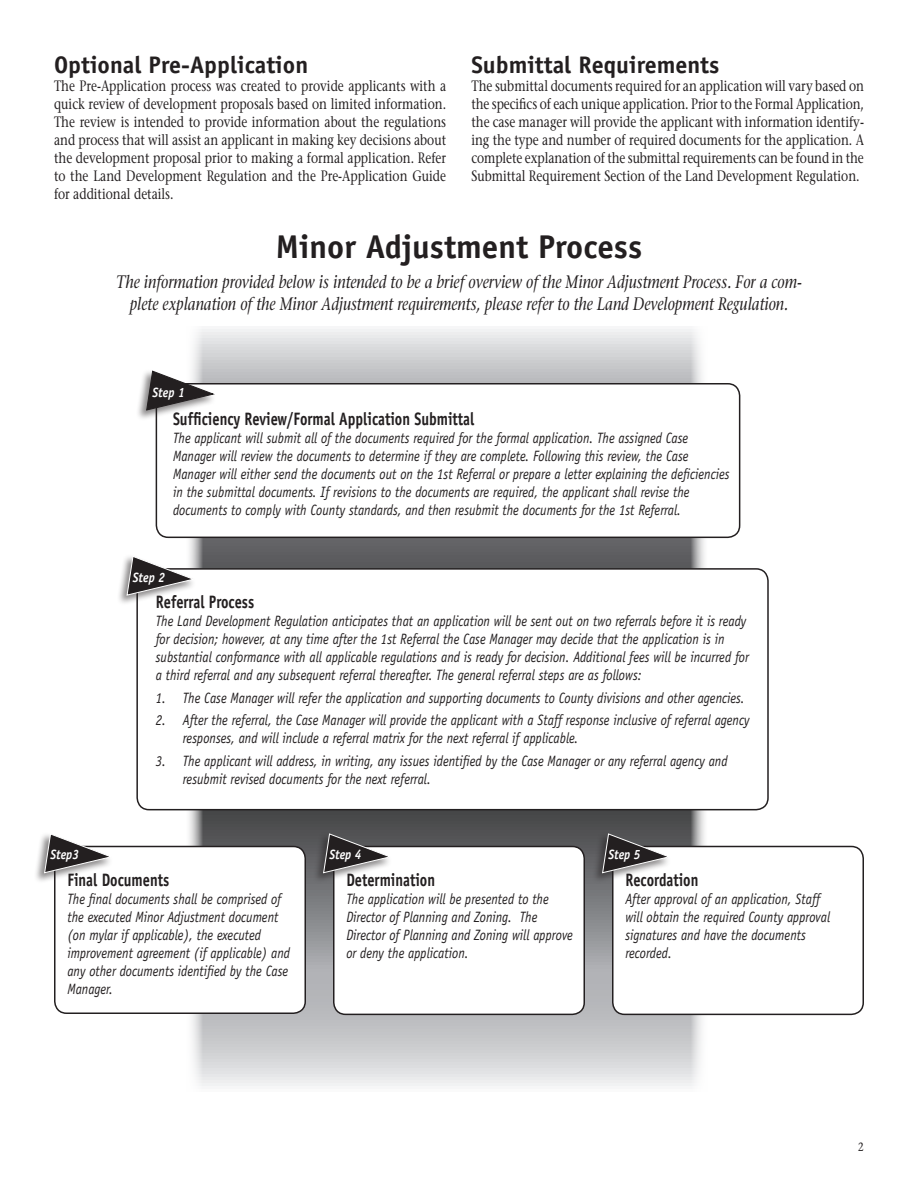
<style>
.page{position:relative;width:918px;height:1188px;background:#fff}
.page>*{position:absolute;margin:0;border:0;box-sizing:border-box;transform-origin:0 0}
.t1{font:700 33px "Officina Sans";color:#231f20}
.t2{font:700 24px "Officina Sans";color:#231f20}
.b{font:italic 18px/21.6px "Stone Serif";color:#231f20;text-align:center;scale:.8 1}
.h_steps{font:700 18px "Officina Sans";color:#231f20;scale:.8 1}
.b_steps{font:italic 15px/18px "Officina Sans";color:#231f20;scale:.86 1}
.b-2{font:15px/18px "Stone Serif";color:#231f20;text-align:justify;scale:.8 1}
.t3{font:italic 700 13.5px "Officina Sans";color:#fff;scale:.88 1}
.t4{font:12px "Stone Serif";color:#231f20;scale:.8 1}
</style>
<div class="page">
<svg style="left:185px;top:329px;width:523px;height:757px;background:#aaabad"></svg>
<div style="left:156px;top:384px;width:584px;height:153px;background:#fff;border-radius:12px"></div>
<div style="left:156px;top:383px;width:584px;height:155px;border:2px solid #231f20;border-radius:12px"></div>
<div style="left:55px;top:847px;width:250px;height:166px;background:#fff;border-radius:12px"></div>
<div style="left:54px;top:846px;width:252px;height:168px;border:2px solid #231f20;border-radius:12px"></div>
<div style="left:334px;top:847px;width:250px;height:167px;background:#fff;border-radius:12px"></div>
<div style="left:333px;top:846px;width:252px;height:169px;border:2px solid #231f20;border-radius:12px"></div>
<div style="left:613px;top:847px;width:250px;height:167px;background:#fff;border-radius:12px"></div>
<div style="left:612px;top:846px;width:252px;height:169px;border:2px solid #231f20;border-radius:12px"></div>
<div style="left:137px;top:569px;width:631px;height:241px;background:#fff;border-radius:12px"></div>
<div style="left:136px;top:568px;width:633px;height:242px;border:2px solid #231f20;border-radius:12px"></div>
<div style="left:136px;top:369px;width:80px;height:52px;background:#231f20;opacity:.53"></div>
<svg style="left:145px;top:370px;width:72px;height:41px"></svg>
<div style="left:34px;top:831px;width:80px;height:53px;background:#231f20;opacity:.53"></div>
<svg style="left:44px;top:833px;width:70px;height:41px"></svg>
<div style="left:313px;top:831px;width:80px;height:53px;background:#231f20;opacity:.53"></div>
<svg style="left:323px;top:833px;width:70px;height:41px;background:#6d6b6c"></svg>
<div style="left:592px;top:831px;width:80px;height:53px;background:#231f20;opacity:.53"></div>
<svg style="left:602px;top:833px;width:70px;height:41px;background:#6d6b6c"></svg>
<div style="left:116px;top:554px;width:80px;height:52px;background:#231f20;opacity:.53"></div>
<svg style="left:126px;top:555px;width:70px;height:41px"></svg>
<p class="t2" style="left:54px;top:50px;width:256px">Optional Pre-Application</p>
<p class="b-2" style="left:54px;top:77px;width:492px">The Pre-Application process was created to provide applicants with a quick review of development proposals based on limited information.<br>The review is intended to provide information about the regulations and process that will assist an applicant in making key decisions about the development proposal prior to making a formal application. Refer to the Land Development Regulation and the Pre-Application Guide for additional details.</p>
<p class="t2" style="left:471px;top:50px;width:249px">Submittal Requirements</p>
<p class="b-2" style="left:471px;top:77px;width:492px">The submittal documents required for an application will vary based on the specifics of each unique application. Prior to the Formal Application, the case manager will provide the applicant with information identify&shy;ing the type and number of required documents for the application. A complete explanation of the submittal requirements can be found in the Submittal Requirement Section of the Land Development Regulation.</p>
<p class="t1" style="left:276px;top:226px;width:368px">Minor Adjustment Process</p>
<p class="b" style="left:116px;top:271px;width:859px">The information provided below is intended to be a brief overview of the Minor Adjustment Process. For a com&shy;plete explanation of the Minor Adjustment requirements, please refer to the Land Development Regulation.</p>
<p class="t3" style="left:153px;top:384px;width:38px">Step 1</p>
<p class="h_steps" style="left:173px;top:408px;width:378px">Sufficiency Review/Formal Application Submittal</p>
<p class="b_steps" style="left:173px;top:429px;width:649px">The applicant will submit all of the documents required for the formal application. The assigned Case Manager will review the documents to determine if they are complete. Following this review, the Case Manager will either send the documents out on the 1st Referral or prepare a letter explaining the deficiencies in the submittal documents. If revisions to the documents are required, the applicant shall revise the documents to comply with County standards, and then resubmit the documents for the 1st Referral.</p>
<p class="t3" style="left:133px;top:569px;width:38px">Step 2</p>
<p class="h_steps" style="left:156px;top:591px;width:125px">Referral Process</p>
<p class="b_steps" style="left:156px;top:612px;width:691px">The Land Development Regulation anticipates that an application will be sent out on two referrals before it is ready for decision; however, at any time after the 1st Referral the Case Manager may decide that the application is in substantial conformance with all applicable regulations and is ready for decision. Additional fees will be incurred for a third referral and any subsequent referral thereafter. The general referral steps are as follows:</p>
<p class="b_steps" style="left:156px;top:689px;width:686px">1. The Case Manager will refer the application and supporting documents to County divisions and other agencies.</p>
<p class="b_steps" style="left:183px;top:711px;width:661px;text-indent:-27px">2. After the referral, the Case Manager will provide the applicant with a Staff response inclusive of referral agency responses, and will include a referral matrix for the next referral if applicable.</p>
<p class="b_steps" style="left:183px;top:752px;width:635px;text-indent:-27px">3. The applicant will address, in writing, any issues identified by the Case Manager or any referral agency and resubmit revised documents for the next referral.</p>
<p class="t3" style="left:50px;top:847px;width:34px">Step3</p>
<p class="t3" style="left:329px;top:847px;width:38px">Step 4</p>
<p class="t3" style="left:608px;top:847px;width:38px">Step 5</p>
<p class="h_steps" style="left:67px;top:869px;width:129px">Final Documents</p>
<p class="b_steps" style="left:67px;top:890px;width:261px">The final documents shall be comprised of the executed Minor Adjustment document (on mylar if applicable), the executed improvement agreement (if applicable) and any other documents identified by the Case Manager.</p>
<p class="h_steps" style="left:346px;top:869px;width:113px">Determination</p>
<p class="b_steps" style="left:346px;top:890px;width:265px">The application will be presented to the Director of Planning and Zoning. The Director of Planning and Zoning will approve or deny the application.</p>
<p class="h_steps" style="left:625px;top:869px;width:93px">Recordation</p>
<p class="b_steps" style="left:625px;top:890px;width:240px">After approval of an application, Staff will obtain the required County approval signatures and have the documents recorded.</p>
<p class="t4" style="left:858px;top:1139px;width:8px">2</p>
</div>
